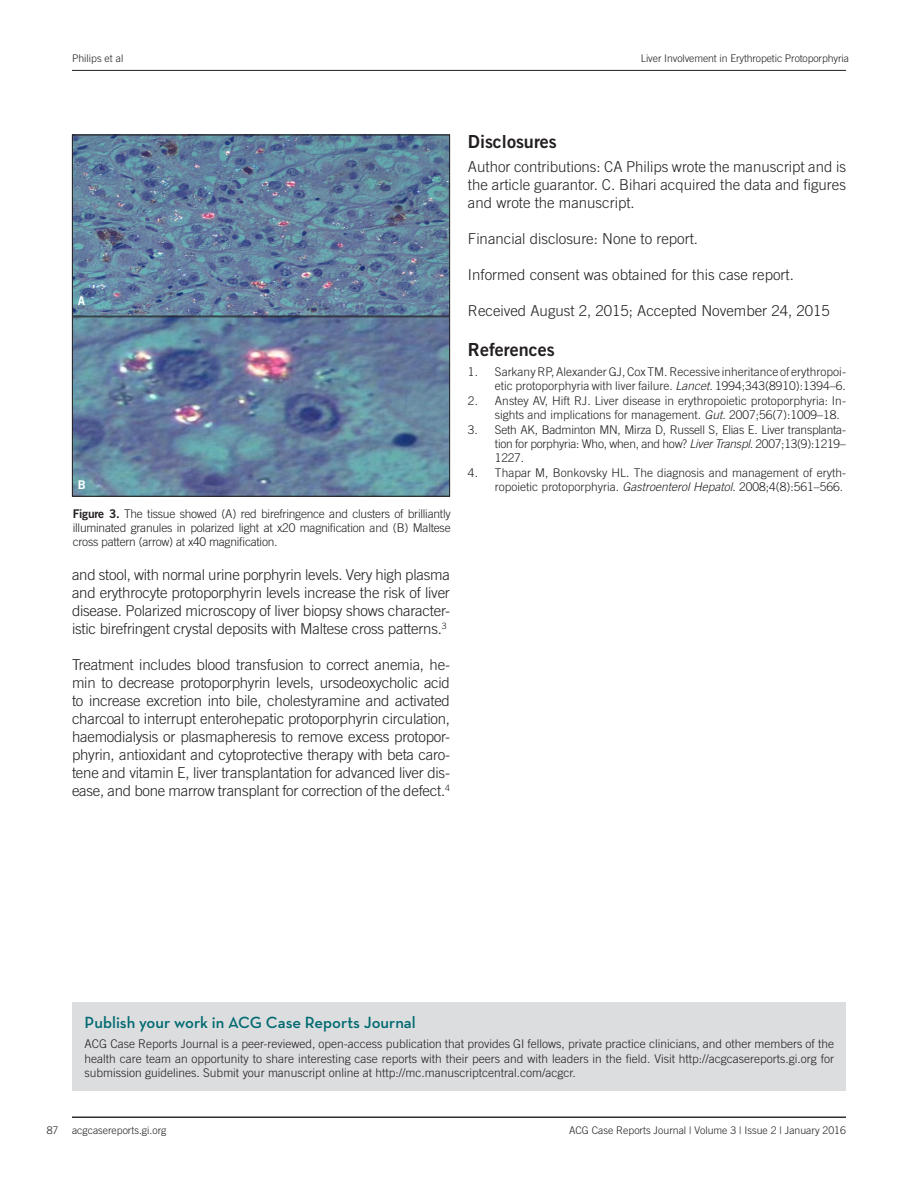
<style>
.page{position:relative;width:918px;height:1188px;background:#fff}
.page>*{position:absolute;margin:0;border:0;box-sizing:border-box;transform-origin:0 0}
.CRJ_Paragraph_Style{font:18px "Trade Gothic LT Std Bd 2";color:#231f20}
.t1{font:600 16.5px "Neutraface Text";color:#006a71}
.CRJ_Paragraph_Style-2{font:300 15px/18px "Trade Gothic LT Std";color:#231f20;text-align:justify}
.t2{font:300 12px/14.4px "Trade Gothic LT Std";color:#231f20;text-align:justify}
.t3{font:12px "Trade Gothic LT Std Bd 2";color:#fff}
.t4{font:300 10.5px "Trade Gothic LT Std";color:#231f20}
.s1{font-family:"Trade Gothic LT Std Bd 2";font-weight:400}
.s2{font-style:italic}
</style>
<div class="page">
<div style="left:73px;top:1002px;width:773px;height:89px;background:#dcdddf"></div>
<hr style="left:72px;top:70px;width:774px;height:1px;background:#231f20">
<hr style="left:72px;top:1117px;width:774px;height:1px;background:#231f20">
<img style="left:74px;top:137px;width:374px;height:358px">
<div style="left:72px;top:135px;width:378px;height:181px;border:1px solid #231f20"></div>
<div style="left:72px;top:316px;width:378px;height:181px;border:1px solid #231f20"></div>
<p class="t4" style="left:72px;top:52px;width:53px">Philips et al</p>
<p class="t4" style="left:641px;top:52px;width:209px">Liver Involvement in Erythropetic Protoporphyria</p>
<p class="t3" style="left:78px;top:293px;width:9px">A</p>
<p class="t3" style="left:78px;top:477px;width:10px">B</p>
<p class="t2" style="left:73px;top:506px;width:380px"><span class="s1">Figure 3.</span> The tissue showed (A) red birefringence and clusters of brilliantly illuminated granules in polarized light at x20 magnification and (B) Maltese cross pattern (arrow) at x40 magnification.</p>
<p class="CRJ_Paragraph_Style-2" style="left:72px;top:565px;width:380px">and stool, with normal urine porphyrin levels. Very high plasma and erythrocyte protoporphyrin levels increase the risk of liver disease. Polarized microscopy of liver biopsy shows character&shy;istic birefringent crystal deposits with Maltese cross patterns.<sup>3</sup></p>
<p class="CRJ_Paragraph_Style-2" style="left:72px;top:655px;width:380px">Treatment includes blood transfusion to correct anemia, he&shy;min to decrease protoporphyrin levels, ursodeoxycholic acid to increase excretion into bile, cholestyramine and activated charcoal to interrupt enterohepatic protoporphyrin circulation, haemodialysis or plasmapheresis to remove excess protopor&shy;phyrin, antioxidant and cytoprotective therapy with beta caro&shy;tene and vitamin E, liver transplantation for advanced liver dis&shy;ease, and bone marrow transplant for correction of the defect.<sup>4</sup></p>
<p class="CRJ_Paragraph_Style" style="left:468px;top:130px;width:90px">Disclosures</p>
<p class="CRJ_Paragraph_Style-2" style="left:468px;top:157px;width:380px">Author contributions: CA Philips wrote the manuscript and is the article guarantor. C. Bihari acquired the data and figures and wrote the manuscript.</p>
<p class="CRJ_Paragraph_Style-2" style="left:468px;top:229px;width:232px">Financial disclosure: None to report.</p>
<p class="CRJ_Paragraph_Style-2" style="left:468px;top:265px;width:327px">Informed consent was obtained for this case report.</p>
<p class="CRJ_Paragraph_Style-2" style="left:468px;top:301px;width:363px">Received August 2, 2015; Accepted November 24, 2015</p>
<p class="CRJ_Paragraph_Style" style="left:468px;top:338px;width:88px">References</p>
<p class="t2" style="left:468px;top:364px;width:380px;text-align:right">1. Sarkany RP, Alexander GJ, Cox TM. Recessive inheritance of erythropoi&shy;etic protoporphyria with liver failure. <span class="s2">Lancet.</span> 1994;343(8910):1394–6.</p>
<p class="t2" style="left:495px;top:393px;width:353px;text-indent:-27px">2. Anstey AV, Hift RJ. Liver disease in erythropoietic protoporphyria: In&shy;sights and implications for management. <span class="s2">Gut</span>. 2007;56(7):1009–18.</p>
<p class="t2" style="left:495px;top:422px;width:353px;text-indent:-27px">3. Seth AK, Badminton MN, Mirza D, Russell S, Elias E. Liver transplanta&shy;tion for porphyria: Who, when, and how? <span class="s2">Liver Transpl.</span> 2007;13(9):1219– 1227.</p>
<p class="t2" style="left:468px;top:465px;width:380px;text-align:right">4. Thapar M, Bonkovsky HL. The diagnosis and management of eryth&shy;ropoietic protoporphyria. <span class="s2">Gastroenterol Hepatol</span>. 2008;4(8):561–566.</p>
<h2 class="t1" style="left:85px;top:1012px;width:333px">Publish your work in ACG Case Reports Journal</h2>
<p class="t2" style="left:85px;top:1037px;width:751px">ACG Case Reports Journal is a peer-reviewed, open-access publication that provides GI fellows, private practice clinicians, and other members of the health care team an opportunity to share interesting case reports with their peers and with leaders in the field. Visit http://acgcasereports.gi.org for submission guidelines. Submit your manuscript online at http://mc.manuscriptcentral.com/acgcr.</p>
<p class="t4" style="left:47px;top:1124px;width:13px">87</p>
<p class="t4" style="left:569px;top:1124px;width:278px">ACG Case Reports Journal | Volume 3 | Issue 2 | January 2016</p>
<p class="t4" style="left:72px;top:1124px;width:96px">acgcasereports.gi.org</p>
</div>
